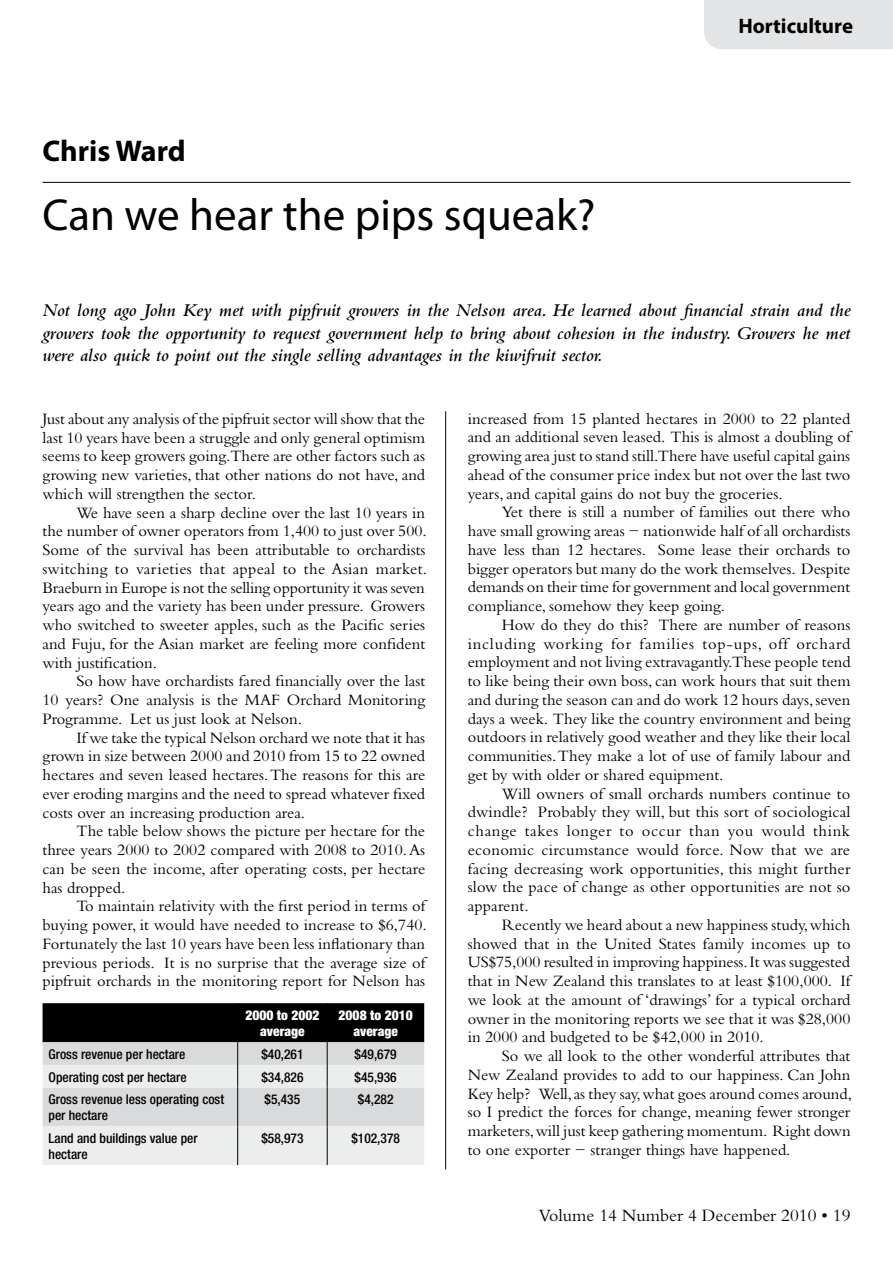
<style>
.page{position:relative;width:893px;height:1263px;background:#fff}
.page>*{position:absolute;margin:0;border:0;box-sizing:border-box;transform-origin:0 0}
.t1{font:45px "Myriad Pro";color:#000}
.t2{font:700 30px "Myriad Pro";color:#000}
.t3{font:700 21px "Myriad Pro";color:#000}
.t4{font:italic 600 18.75px/22.5px "Bembo";color:#000;text-align:justify}
.t5{font:18px "Bembo";color:#000}
.t6{font:16.5px/18.8px "Bembo";color:#000;text-align:justify}
.t7{font:500 condensed 13.5px/16.2px "Helvetica Neue";color:#000}
.t8{font:900 condensed 13.5px/16.2px "Helvetica Neue";color:#fff;text-align:center}
</style>
<div class="page">
<hr style="left:43px;top:182px;width:807px;height:1px;background:#000">
<hr style="left:445px;top:411px;width:1px;height:758px;background:#000">
<svg style="left:43px;top:1003px;width:381px;height:162px;background:#abacad"></svg>
<hr style="left:237px;top:1087px;width:1px;height:39px;background:#000">
<hr style="left:327px;top:1087px;width:1px;height:39px;background:#000">
<hr style="left:237px;top:1126px;width:1px;height:39px;background:#000">
<hr style="left:327px;top:1126px;width:1px;height:39px;background:#000">
<div style="left:704px;top:0;width:189px;height:49px;background:#e3e4e5"></div>
<h2 class="t2" style="left:43px;top:132px;width:145px">Chris Ward</h2>
<h1 class="t1" style="left:43px;top:187px;width:554px">Can we hear the pips squeak?</h1>
<p class="t3" style="left:738px;top:13px;width:116px">Horticulture</p>
<p class="t4" style="left:43px;top:299px;width:809px">Not long ago John Key met with pipfruit growers in the Nelson area. He learned about financial strain and the growers took the opportunity to request government help to bring about cohesion in the industry. Growers he met were also quick to point out the single selling advantages in the kiwifruit sector.</p>
<p class="t6" style="left:43px;top:409px;width:384px">Just about any analysis of the pipfruit sector will show that the last 10 years have been a struggle and only general optimism seems to keep growers going.There are other factors such as growing new varieties, that other nations do not have, and which will strengthen the sector.</p>
<p class="t6" style="left:43px;top:503px;width:386px;text-align:left;text-indent:34px">We have seen a sharp decline over the last 10 years in the number of owner operators from 1,400 to just over 500.<br>Some of the survival has been attributable to orchardists switching to varieties that appeal to the Asian market.<br>Braeburn in Europe is not the selling opportunity it was seven years ago and the variety has been under pressure. Growers who switched to sweeter apples, such as the Pacific series and Fuju, for the Asian market are feeling more confident with justification.</p>
<p class="t6" style="left:43px;top:671px;width:384px;text-indent:34px">So how have orchardists fared financially over the last 10 years? One analysis is the MAF Orchard Monitoring Programme. Let us just look at Nelson.</p>
<p class="t6" style="left:43px;top:728px;width:384px;text-indent:34px">If we take the typical Nelson orchard we note that it has grown in size between 2000 and 2010 from 15 to 22 owned hectares and seven leased hectares. The reasons for this are ever eroding margins and the need to spread whatever fixed costs over an increasing production area.</p>
<p class="t6" style="left:43px;top:821px;width:384px;text-indent:34px">The table below shows the picture per hectare for the three years 2000 to 2002 compared with 2008 to 2010. As can be seen the income, after operating costs, per hectare has dropped.</p>
<p class="t6" style="left:43px;top:896px;width:386px;text-indent:34px">To maintain relativity with the first period in terms of buying power, it would have needed to increase to $6,740.<br>Fortunately the last 10 years have been less inflationary than previous periods. It is no surprise that the average size of pipfruit orchards in the monitoring report for Nelson has</p>
<p class="t8" style="left:245px;top:1007px;width:76px">2000 to 2002 average</p>
<p class="t8" style="left:339px;top:1007px;width:76px">2008 to 2010 average</p>
<p class="t7" style="left:49px;top:1046px;width:138px">Gross revenue per hectare</p>
<p class="t7" style="left:261px;top:1046px;width:44px">$40,261</p>
<p class="t7" style="left:355px;top:1046px;width:44px">$49,679</p>
<p class="t7" style="left:49px;top:1068px;width:140px">Operating cost per hectare</p>
<p class="t7" style="left:261px;top:1068px;width:44px">$34,826</p>
<p class="t7" style="left:355px;top:1068px;width:44px">$45,936</p>
<p class="t7" style="left:49px;top:1091px;width:177px">Gross revenue less operating cost per hectare</p>
<p class="t7" style="left:265px;top:1091px;width:37px">$5,435</p>
<p class="t7" style="left:358px;top:1091px;width:37px">$4,282</p>
<p class="t7" style="left:49px;top:1130px;width:151px">Land and buildings value per hectare</p>
<p class="t7" style="left:261px;top:1130px;width:44px">$58,973</p>
<p class="t7" style="left:351px;top:1130px;width:50px">$102,378</p>
<p class="t6" style="left:468px;top:409px;width:384px">increased from 15 planted hectares in 2000 to 22 planted and an additional seven leased. This is almost a doubling of growing area just to stand still.There have useful capital gains ahead of the consumer price index but not over the last two years, and capital gains do not buy the groceries.</p>
<p class="t6" style="left:468px;top:503px;width:384px;text-indent:34px">Yet there is still a number of families out there who have small growing areas − nationwide half of all orchardists have less than 12 hectares. Some lease their orchards to bigger operators but many do the work themselves. Despite demands on their time for government and local government compliance, somehow they keep going.</p>
<p class="t6" style="left:468px;top:615px;width:384px;text-indent:34px">How do they do this? There are number of reasons including working for families top-ups, off orchard employment and not living extravagantly.These people tend to like being their own boss, can work hours that suit them and during the season can and do work 12 hours days, seven days a week. They like the country environment and being outdoors in relatively good weather and they like their local communities. They make a lot of use of family labour and get by with older or shared equipment.</p>
<p class="t6" style="left:468px;top:784px;width:384px;text-indent:34px">Will owners of small orchards numbers continue to dwindle? Probably they will, but this sort of sociological change takes longer to occur than you would think economic circumstance would force. Now that we are facing decreasing work opportunities, this might further slow the pace of change as other opportunities are not so apparent.</p>
<p class="t6" style="left:468px;top:915px;width:384px;text-indent:34px">Recently we heard about a new happiness study, which showed that in the United States family incomes up to US$75,000 resulted in improving happiness. It was suggested that in New Zealand this translates to at least $100,000. If we look at the amount of ‘drawings’ for a typical orchard owner in the monitoring reports we see that it was $28,000 in 2000 and budgeted to be $42,000 in 2010.</p>
<p class="t6" style="left:468px;top:1046px;width:386px;text-indent:34px">So we all look to the other wonderful attributes that New Zealand provides to add to our happiness. Can John Key help? Well, as they say, what goes around comes around, so I predict the forces for change, meaning fewer stronger marketers, will just keep gathering momentum. Right down to one exporter − stranger things have happened.</p>
<p class="t5" style="left:539px;top:1205px;width:313px">Volume 14 Number 4 December 2010 • 19</p>
</div>
